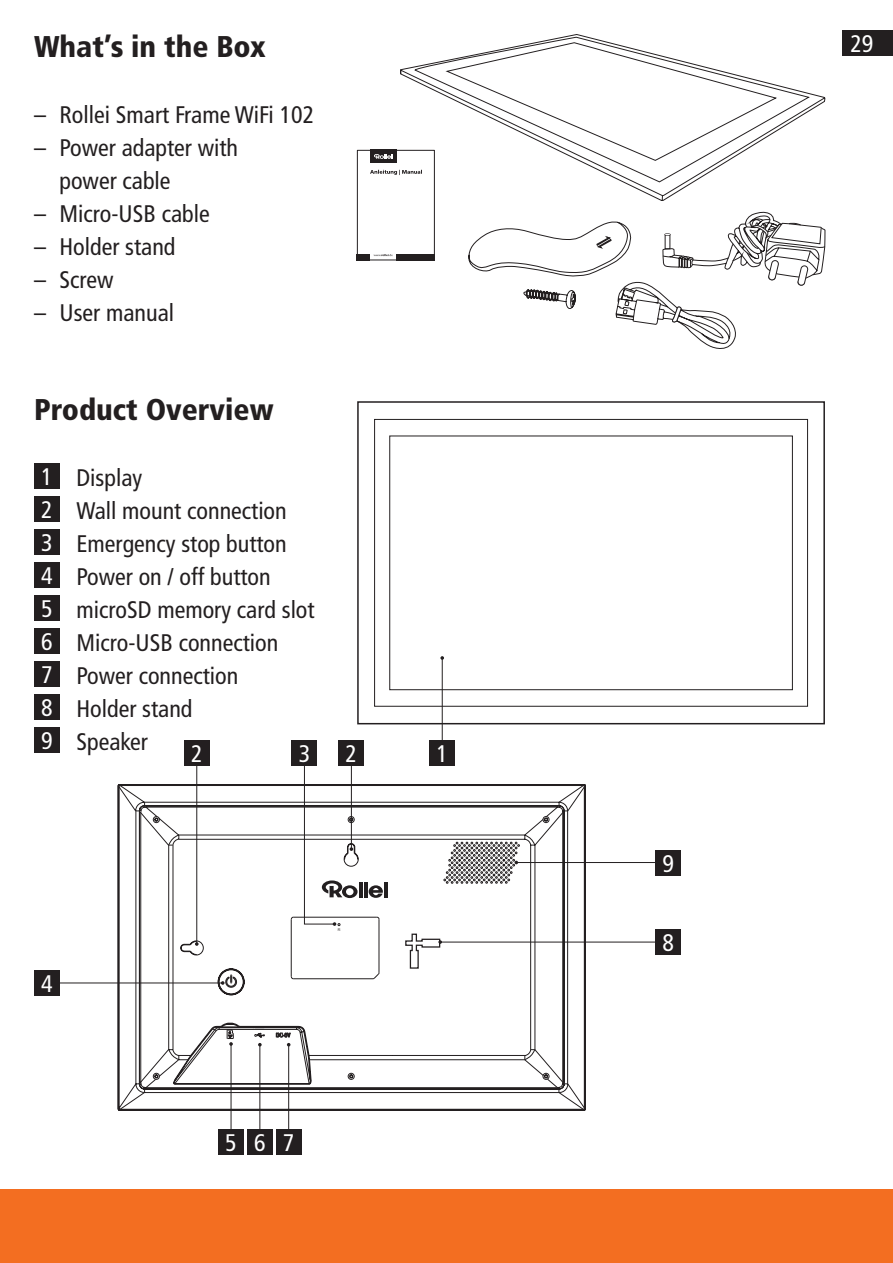
<style>
.page{position:relative;width:893px;height:1263px;background:#fff}
.page>*{position:absolute;margin:0;border:0;box-sizing:border-box;transform-origin:0 0}
.t1{font:900 condensed 30px "Frutiger LT Pro";color:#231f20}
.t2{font:condensed 24px/33px "Frutiger LT Pro";color:#231f20}
.t3{font:condensed 24px "Frutiger LT Pro";color:#fff}
.t4{font:3.6px "Arial Unicode MS";color:#231f20}
</style>
<div class="page">
<div style="left:842px;top:30px;width:51px;height:26px;background:#231f20"></div>
<div style="left:0;top:1188px;width:893px;height:75px;background:#f36e21"></div>
<div style="left:34px;top:464px;width:26px;height:25px;background:#231f20"></div>
<div style="left:34px;top:497px;width:26px;height:25px;background:#231f20"></div>
<div style="left:34px;top:530px;width:26px;height:25px;background:#231f20"></div>
<div style="left:34px;top:563px;width:26px;height:25px;background:#231f20"></div>
<div style="left:34px;top:596px;width:26px;height:25px;background:#231f20"></div>
<div style="left:34px;top:629px;width:26px;height:25px;background:#231f20"></div>
<div style="left:34px;top:662px;width:26px;height:25px;background:#231f20"></div>
<div style="left:34px;top:695px;width:26px;height:25px;background:#231f20"></div>
<div style="left:34px;top:728px;width:26px;height:25px;background:#231f20"></div>
<svg style="left:399px;top:34px;width:427px;height:167px"></svg>
<div style="left:357px;top:150px;width:77px;height:110px;background:#fff"></div>
<div style="left:357px;top:150px;width:78px;height:110px;border:1px solid #231f20"></div>
<div style="left:370px;top:150px;width:26px;height:13px;background:#231f20"></div>
<svg style="left:374px;top:154px;width:18px;height:5px"></svg>
<div style="left:357px;top:254px;width:13px;height:6px;background:#231f20"></div>
<div style="left:396px;top:254px;width:39px;height:6px;background:#231f20"></div>
<svg style="left:374px;top:254px;width:19px;height:2px"></svg>
<svg style="left:370px;top:170px;width:52px;height:5px"></svg>
<div style="left:357px;top:401px;width:468px;height:323px;border:2px solid #231f20"></div>
<div style="left:374px;top:419px;width:434px;height:288px;border:1px solid #231f20"></div>
<div style="left:389px;top:436px;width:404px;height:254px;border:1px solid #231f20"></div>
<svg style="left:117px;top:784px;width:469px;height:327px"></svg>
<svg style="left:252px;top:784px;width:334px;height:244px"></svg>
<hr style="left:359px;top:882px;width:3px;height:15px;background:#231f20">
<hr style="left:364px;top:882px;width:3px;height:15px;background:#231f20">
<svg style="left:369px;top:882px;width:18px;height:16px"></svg>
<hr style="left:288px;top:1045px;width:1px;height:91px;background:#231f20">
<hr style="left:259px;top:1045px;width:1px;height:96px;background:#231f20">
<hr style="left:231px;top:1044px;width:1px;height:94px;background:#231f20">
<svg style="left:229px;top:1042px;width:4px;height:4px"></svg>
<svg style="left:304px;top:746px;width:54px;height:180px"></svg>
<hr style="left:196px;top:747px;width:1px;height:197px;background:#231f20">
<svg style="left:195px;top:942px;width:4px;height:4px"></svg>
<hr style="left:516px;top:862px;width:149px;height:1px;background:#231f20">
<hr style="left:50px;top:982px;width:173px;height:1px;background:#231f20">
<svg style="left:221px;top:981px;width:4px;height:4px"></svg>
<div style="left:218px;top:1129px;width:26px;height:25px;background:#231f20"></div>
<div style="left:276px;top:1129px;width:25px;height:25px;background:#231f20"></div>
<div style="left:247px;top:1129px;width:26px;height:25px;background:#231f20"></div>
<div style="left:339px;top:740px;width:25px;height:26px;background:#231f20"></div>
<div style="left:292px;top:740px;width:25px;height:26px;background:#231f20"></div>
<div style="left:184px;top:740px;width:26px;height:26px;background:#231f20"></div>
<div style="left:655px;top:850px;width:26px;height:25px;background:#231f20"></div>
<div style="left:34px;top:970px;width:26px;height:26px;background:#231f20"></div>
<hr style="left:442px;top:658px;width:1px;height:102px;background:#231f20">
<svg style="left:440px;top:656px;width:4px;height:4px"></svg>
<div style="left:429px;top:740px;width:26px;height:26px;background:#231f20"></div>
<hr style="left:440px;top:941px;width:225px;height:1px;background:#231f20">
<svg style="left:405px;top:933px;width:37px;height:36px"></svg>
<div style="left:655px;top:929px;width:26px;height:26px;background:#231f20"></div>
<svg style="left:468px;top:211px;width:358px;height:138px"></svg>
<p class="t1" style="left:34px;top:28px;width:233px">What’s in the Box</p>
<p class="t3" style="left:850px;top:30px;width:25px">29</p>
<p class="t2" style="left:34px;top:98px;width:282px">– Rollei Smart Frame WiFi 102</p>
<p class="t2" style="left:60px;top:131px;width:180px;text-indent:-26px">– Power adapter with power cable</p>
<p class="t2" style="left:34px;top:197px;width:177px">– Micro-USB cable</p>
<p class="t2" style="left:34px;top:230px;width:143px">– Holder stand</p>
<p class="t2" style="left:34px;top:263px;width:81px">– Screw</p>
<p class="t2" style="left:34px;top:296px;width:142px">– User manual</p>
<p class="t1" style="left:34px;top:391px;width:241px">Product Overview</p>
<p class="t3" style="left:41px;top:463px;width:13px">1</p>
<p class="t3" style="left:41px;top:496px;width:13px">2</p>
<p class="t3" style="left:41px;top:529px;width:13px">3</p>
<p class="t3" style="left:41px;top:562px;width:13px">4</p>
<p class="t3" style="left:41px;top:595px;width:13px">5</p>
<p class="t3" style="left:41px;top:628px;width:13px">6</p>
<p class="t3" style="left:41px;top:661px;width:13px">7</p>
<p class="t3" style="left:41px;top:694px;width:13px">8</p>
<p class="t3" style="left:41px;top:727px;width:13px">9</p>
<p class="t2" style="left:77px;top:461px;width:67px">Display</p>
<p class="t2" style="left:77px;top:494px;width:212px">Wall mount connection</p>
<p class="t2" style="left:77px;top:527px;width:212px">Emergency stop button</p>
<p class="t2" style="left:77px;top:560px;width:196px">Power on / off button</p>
<p class="t2" style="left:77px;top:593px;width:240px">microSD memory card slot</p>
<p class="t2" style="left:77px;top:626px;width:203px">Micro-USB connection</p>
<p class="t2" style="left:77px;top:659px;width:163px">Power connection</p>
<p class="t2" style="left:77px;top:692px;width:117px">Holder stand</p>
<p class="t2" style="left:77px;top:725px;width:73px">Speaker</p>
<p class="t3" style="left:191px;top:740px;width:13px">2</p>
<p class="t3" style="left:299px;top:740px;width:13px">3</p>
<p class="t3" style="left:346px;top:740px;width:13px">2</p>
<p class="t3" style="left:41px;top:970px;width:13px">4</p>
<p class="t4" style="left:338px;top:927px;width:4px">R</p>
<p class="t3" style="left:225px;top:1128px;width:13px">5</p>
<p class="t3" style="left:254px;top:1128px;width:13px">6</p>
<p class="t3" style="left:283px;top:1128px;width:13px">7</p>
<p class="t3" style="left:436px;top:740px;width:13px">1</p>
<p class="t3" style="left:662px;top:849px;width:13px">9</p>
<p class="t3" style="left:662px;top:929px;width:13px">8</p>
</div>
